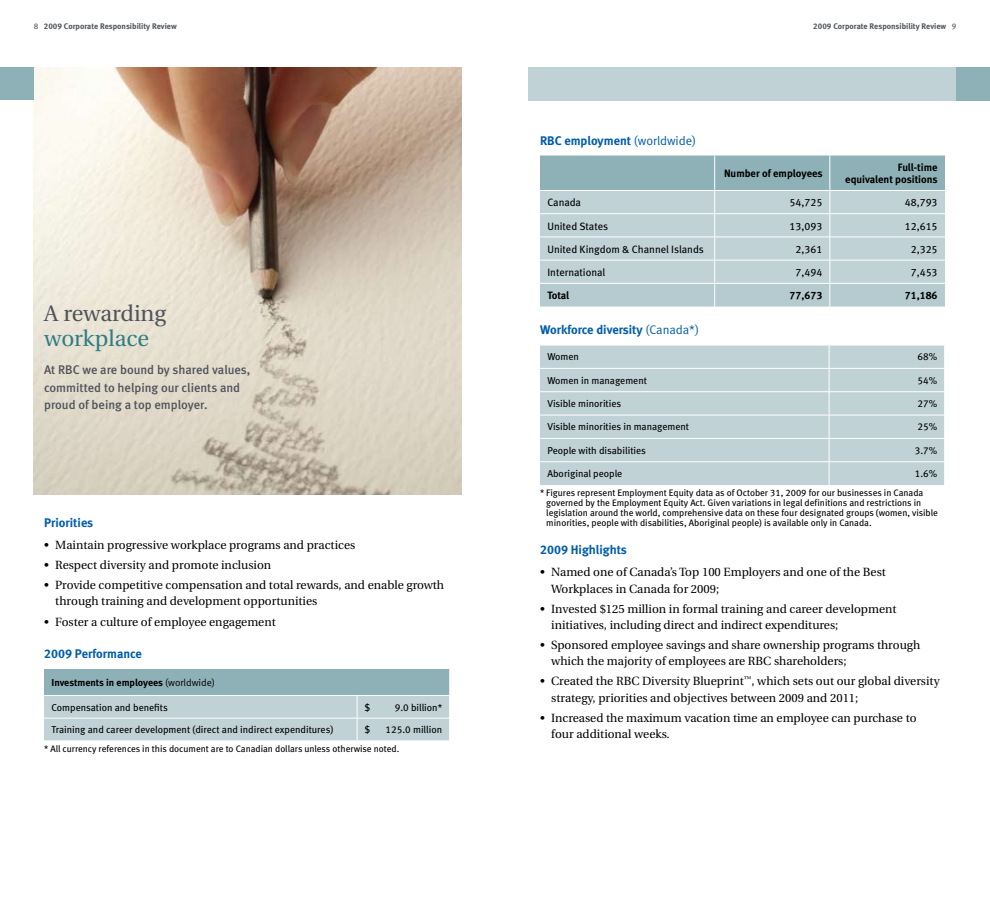
<style>
.page{position:relative;width:990px;height:900px;background:#fff}
.page>*{position:absolute;margin:0;border:0;box-sizing:border-box;transform-origin:0 0}
.t1{font:22.5px "Utopia";color:#4f545c}
.t2{font:22.5px "Utopia";color:#307d84}
.t3{font:12.5px "Meta Bold LF";color:#005daa}
.t4{font:12.5px/17.5px "Meta Medium LF";color:#4f545c}
.t5{font:11.88px/16.2px "Utopia";color:#000}
.t6{font:10.62px "Meta Book LF";color:#000}
.t7{font:10.62px/11.9px "Meta Bold LF";color:#000;text-align:right}
.t8{font:10px "Meta Book LF";color:#000}
.t9{font:10px "Meta Bold LF";color:#000}
.t10{font:9.38px/10px "Meta Book LF";color:#000}
.t11{font:8.12px "Meta Bold LF";color:#4f545c}
.s1{font-family:"Meta Book LF"}
.s2{font-family:"Meta Normal LF"}
</style>
<div class="page">
<img style="left:34px;top:68px;width:427px;height:427px">
<div style="left:529px;top:68px;width:461px;height:33px;background:#c0d2d5"></div>
<div style="left:0;top:68px;width:34px;height:32px;background:#8eb1b7"></div>
<div style="left:956px;top:68px;width:34px;height:33px;background:#8eb1b7"></div>
<svg style="left:540px;top:156px;width:405px;height:151px;background:#b5cbce"></svg>
<div style="left:540px;top:346px;width:404px;height:139px;background:#c0d2d5"></div>
<hr style="left:540px;top:368px;width:289px;height:1px;background:#fff">
<hr style="left:829px;top:368px;width:116px;height:1px;background:#fff">
<hr style="left:540px;top:391px;width:289px;height:1px;background:#fff">
<hr style="left:829px;top:391px;width:116px;height:1px;background:#fff">
<hr style="left:540px;top:415px;width:289px;height:1px;background:#fff">
<hr style="left:829px;top:415px;width:116px;height:1px;background:#fff">
<hr style="left:540px;top:438px;width:289px;height:1px;background:#fff">
<hr style="left:829px;top:438px;width:116px;height:1px;background:#fff">
<hr style="left:540px;top:461px;width:289px;height:1px;background:#fff">
<hr style="left:829px;top:461px;width:116px;height:1px;background:#fff">
<svg style="left:829px;top:345px;width:1px;height:140px"></svg>
<svg style="left:44px;top:669px;width:406px;height:72px;background:#b0c7cb"></svg>
<p class="t11" style="left:34px;top:21px;width:144px"><span class="s1">8</span> 2009 Corporate Responsibility Review</p>
<p class="t11" style="left:813px;top:21px;width:144px">2009 Corporate Responsibility Review <span class="s1">9</span></p>
<h1 class="t1" style="left:44px;top:301px;width:124px">A rewarding</h1>
<h1 class="t2" style="left:44px;top:326px;width:107px">workplace</h1>
<p class="t4" style="left:44px;top:361px;width:208px">At RBC we are bound by shared values, committed to helping our clients and proud of being a top employer.</p>
<p class="t3" style="left:44px;top:515px;width:51px">Priorities</p>
<p class="t5" style="left:44px;top:537px;width:313px">• Maintain progressive workplace programs and practices</p>
<p class="t5" style="left:44px;top:557px;width:229px">• Respect diversity and promote inclusion</p>
<p class="t5" style="left:55px;top:577px;width:390px;text-indent:-11px">• Provide competitive compensation and total rewards, and enable growth through training and development opportunities</p>
<p class="t5" style="left:44px;top:614px;width:233px">• Foster a culture of employee engagement</p>
<p class="t3" style="left:44px;top:646px;width:99px">2009 Performance</p>
<p class="t9" style="left:51px;top:677px;width:165px">Investments in employees <span class="s2">(worldwide)</span></p>
<p class="t8" style="left:51px;top:701px;width:118px">Compensation and benefits</p>
<p class="t8" style="left:365px;top:701px;width:7px">$</p>
<p class="t8" style="left:395px;top:701px;width:49px">9.0 billion*</p>
<p class="t8" style="left:51px;top:724px;width:283px">Training and career development (direct and indirect expenditures)</p>
<p class="t8" style="left:365px;top:724px;width:7px">$</p>
<p class="t8" style="left:386px;top:724px;width:58px">125.0 million</p>
<p class="t10" style="left:44px;top:744px;width:357px">* All currency references in this document are to Canadian dollars unless otherwise noted.</p>
<p class="t3" style="left:540px;top:133px;width:158px">RBC employment <span class="s2">(worldwide)</span></p>
<p class="t7" style="left:724px;top:167px;width:100px">Number of employees</p>
<p class="t7" style="left:845px;top:161px;width:94px">Full-time<br>equivalent positions</p>
<p class="t6" style="left:547px;top:196px;width:35px">Canada</p>
<p class="t6" style="left:790px;top:196px;width:34px">54,725</p>
<p class="t6" style="left:905px;top:196px;width:34px">48,793</p>
<p class="t6" style="left:547px;top:220px;width:62px">United States</p>
<p class="t6" style="left:790px;top:220px;width:34px">13,093</p>
<p class="t6" style="left:905px;top:220px;width:34px">12,615</p>
<p class="t6" style="left:547px;top:243px;width:158px">United Kingdom &amp; Channel Islands</p>
<p class="t6" style="left:796px;top:243px;width:28px">2,361</p>
<p class="t6" style="left:911px;top:243px;width:28px">2,325</p>
<p class="t6" style="left:547px;top:266px;width:59px">International</p>
<p class="t6" style="left:796px;top:266px;width:28px">7,494</p>
<p class="t6" style="left:911px;top:266px;width:28px">7,453</p>
<p class="t7" style="left:547px;top:289px;width:23px">Total</p>
<p class="t7" style="left:790px;top:289px;width:34px">77,673</p>
<p class="t7" style="left:905px;top:289px;width:34px">71,186</p>
<p class="t3" style="left:540px;top:322px;width:160px">Workforce diversity <span class="s2">(Canada*)</span></p>
<p class="t8" style="left:547px;top:351px;width:33px">Women</p>
<p class="t8" style="left:918px;top:351px;width:21px">68%</p>
<p class="t8" style="left:547px;top:374px;width:101px">Women in management</p>
<p class="t8" style="left:918px;top:374px;width:21px">54%</p>
<p class="t8" style="left:547px;top:398px;width:75px">Visible minorities</p>
<p class="t8" style="left:918px;top:398px;width:21px">27%</p>
<p class="t8" style="left:547px;top:421px;width:143px">Visible minorities in management</p>
<p class="t8" style="left:918px;top:421px;width:21px">25%</p>
<p class="t8" style="left:547px;top:444px;width:100px">People with disabilities</p>
<p class="t8" style="left:915px;top:444px;width:24px">3.7%</p>
<p class="t8" style="left:547px;top:468px;width:76px">Aboriginal people</p>
<p class="t8" style="left:915px;top:468px;width:24px">1.6%</p>
<p class="t10" style="left:546px;top:487px;width:393px;text-indent:-6px">* Figures represent Employment Equity data as of October 31, 2009 for our businesses in Canada governed by the Employment Equity Act. Given variations in legal definitions and restrictions in legislation around the world, comprehensive data on these four designated groups (women, visible minorities, people with disabilities, Aboriginal people) is available only in Canada.</p>
<p class="t3" style="left:540px;top:543px;width:88px">2009 Highlights</p>
<p class="t5" style="left:551px;top:564px;width:336px;text-indent:-11px">• Named one of Canada’s Top 100 Employers and one of the Best<br>Workplaces in Canada for 2009;</p>
<p class="t5" style="left:551px;top:601px;width:347px;text-indent:-11px">• Invested $125 million in formal training and career development initiatives, including direct and indirect expenditures;</p>
<p class="t5" style="left:551px;top:637px;width:371px;text-indent:-11px">• Sponsored employee savings and share ownership programs through which the majority of employees are RBC shareholders;</p>
<p class="t5" style="left:551px;top:673px;width:390px;text-indent:-11px">• Created the RBC Diversity Blueprint<sup>™</sup>, which sets out our global diversity strategy, priorities and objectives between 2009 and 2011;</p>
<p class="t5" style="left:551px;top:710px;width:367px;text-indent:-11px">• Increased the maximum vacation time an employee can purchase to four additional weeks.</p>
</div>
